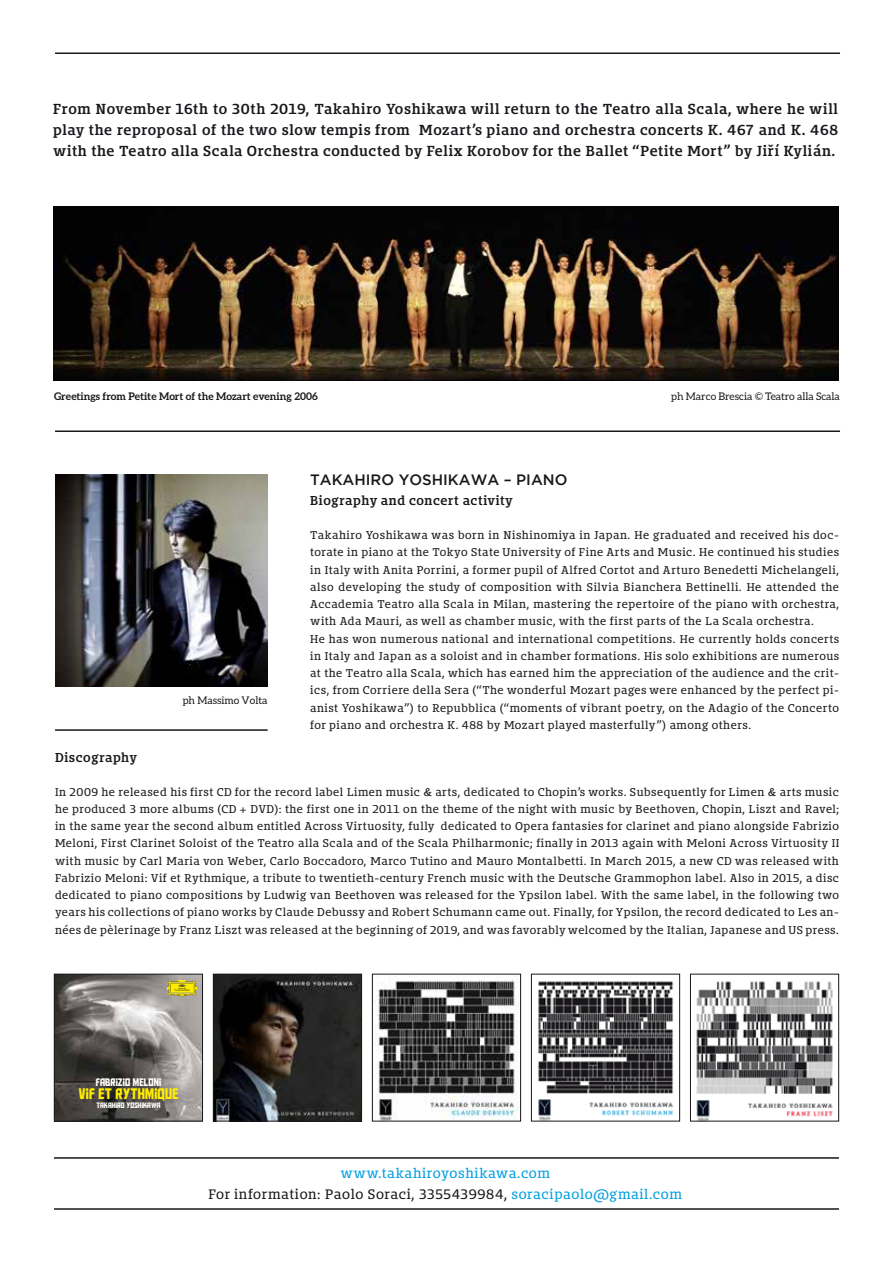
<style>
.page{position:relative;width:893px;height:1263px;background:#fff}
.page>*{position:absolute;margin:0;border:0;box-sizing:border-box;transform-origin:0 0}
.t1{font:15.15px "Aldothe Apache";color:#ffed00}
.t2{font:500 15px "Gotham";color:#1a171c}
.t3{font:600 13.5px/21px "Bommer Slab";letter-spacing:.04em;color:#1a171c;text-align:justify}
.t4{font:12.75px/21.6px "Bommer Slab";letter-spacing:.045em;color:#009ee0;text-align:center}
.t5{font:600 12px "Bommer Slab";letter-spacing:.045em;color:#1a171c}
.t6{font:10.8px "Aldothe Apache";color:#fff}
.t7{font:10.5px/17.2px "Bommer Slab";letter-spacing:.045em;color:#1a171c}
.t8{font:700 10.5px "Aleo";color:#1a171c}
.t9{font:10.5px "Aleo";color:#1a171c}
.t10{font:7.8px "Aldothe Apache";color:#fff}
.s1{color:#1a171c}
</style>
<div class="page">
<img style="left:53px;top:206px;width:786px;height:174px">
<hr style="left:54px;top:1208px;width:785px;height:2px;background:#1a171c">
<hr style="left:54px;top:1157px;width:785px;height:2px;background:#1a171c">
<hr style="left:55px;top:53px;width:785px;height:1px;background:#1a171c">
<hr style="left:55px;top:430px;width:785px;height:2px;background:#1a171c">
<img style="left:55px;top:474px;width:213px;height:213px">
<img style="left:374px;top:976px;width:144px;height:143px">
<div style="left:372px;top:974px;width:149px;height:147px;border:1px solid #1a171c"></div>
<img style="left:696px;top:981px;width:137px;height:138px">
<div style="left:690px;top:974px;width:149px;height:147px;border:1px solid #1a171c"></div>
<img style="left:215px;top:976px;width:145px;height:143px">
<div style="left:213px;top:974px;width:149px;height:147px;border:1px solid #1a171c"></div>
<img style="left:56px;top:976px;width:145px;height:143px">
<svg style="left:167px;top:980px;width:30px;height:17px"></svg>
<div style="left:54px;top:974px;width:149px;height:147px;border:1px solid #1a171c"></div>
<img style="left:538px;top:981px;width:136px;height:138px">
<div style="left:531px;top:974px;width:149px;height:147px;border:1px solid #1a171c"></div>
<hr style="left:55px;top:729px;width:213px;height:2px;background:#1a171c">
<p class="t3" style="left:53px;top:99px;width:786px">From November 16th to 30th 2019, Takahiro Yoshikawa will return to the Teatro alla Scala, where he will play the reproposal of the two slow tempis from Mozart’s piano and orchestra concerts K. 467 and K. 468 with the Teatro alla Scala Orchestra conducted by Felix Korobov for the Ballet “Petite Mort” by Jiří Kylián.</p>
<p class="t8" style="left:54px;top:390px;width:265px">Greetings from Petite Mort of the Mozart evening 2006</p>
<p class="t9" style="left:671px;top:390px;width:170px">ph Marco Brescia © Teatro alla Scala</p>
<p class="t9" style="left:183px;top:694px;width:86px">ph Massimo Volta</p>
<h2 class="t2" style="left:310px;top:471px;width:259px">TAKAHIRO YOSHIKAWA – PIANO</h2>
<p class="t5" style="left:310px;top:492px;width:204px">Biography and concert activity</p>
<p class="t7" style="left:310px;top:527px;width:531px">Takahiro Yoshikawa was born in Nishinomiya in Japan. He graduated and received his doc&shy;torate in piano at the Tokyo State University of Fine Arts and Music. He continued his studies in Italy with Anita Porrini, a former pupil of Alfred Cortot and Arturo Benedetti Michelangeli, also developing the study of composition with Silvia Bianchera Bettinelli. He attended the Accademia Teatro alla Scala in Milan, mastering the repertoire of the piano with orchestra, with Ada Mauri, as well as chamber music, with the first parts of the La Scala orchestra.<br>He has won numerous national and international competitions. He currently holds concerts in Italy and Japan as a soloist and in chamber formations. His solo exhibitions are numerous at the Teatro alla Scala, which has earned him the appreciation of the audience and the crit&shy;ics, from Corriere della Sera (“The wonderful Mozart pages were enhanced by the perfect pi&shy;anist Yoshikawa”) to Repubblica (“moments of vibrant poetry, on the Adagio of the Concerto for piano and orchestra K. 488 by Mozart played masterfully”) among others.</p>
<p class="t5" style="left:55px;top:748px;width:84px">Discography</p>
<p class="t7" style="left:55px;top:783px;width:786px;text-align:justify">In 2009 he released his first CD for the record label Limen music &amp; arts, dedicated to Chopin’s works. Subsequently for Limen &amp; arts music he produced 3 more albums (CD + DVD): the first one in 2011 on the theme of the night with music by Beethoven, Chopin, Liszt and Ravel; in the same year the second album entitled Across Virtuosity, fully dedicated to Opera fantasies for clarinet and piano alongside Fabrizio Meloni, First Clarinet Soloist of the Teatro alla Scala and of the Scala Philharmonic; finally in 2013 again with Meloni Across Virtuosity II with music by Carl Maria von Weber, Carlo Boccadoro, Marco Tutino and Mauro Montalbetti. In March 2015, a new CD was released with Fabrizio Meloni: Vif et Rythmique, a tribute to twentieth-century French music with the Deutsche Grammophon label. Also in 2015, a disc dedicated to piano compositions by Ludwig van Beethoven was released for the Ypsilon label. With the same label, in the following two years his collections of piano works by Claude Debussy and Robert Schumann came out. Finally, for Ypsilon, the record dedicated to Les an&shy;nées de pèlerinage by Franz Liszt was released at the beginning of 2019, and was favorably welcomed by the Italian, Japanese and US press.</p>
<p class="t6" style="left:96px;top:1078px;width:67px">FABRIZIO MELONI</p>
<h1 class="t1" style="left:79px;top:1089px;width:101px">VIF ET RYTHMIQUE</h1>
<p class="t10" style="left:96px;top:1102px;width:66px">TAKAHIRO YOSHIKAWA</p>
<p class="t4" style="left:208px;top:1162px;width:475px">www.takahiroyoshikawa.com<br><span class="s1">For information: Paolo Soraci, 3355439984,</span> soracipaolo@gmail.com</p>
</div>
